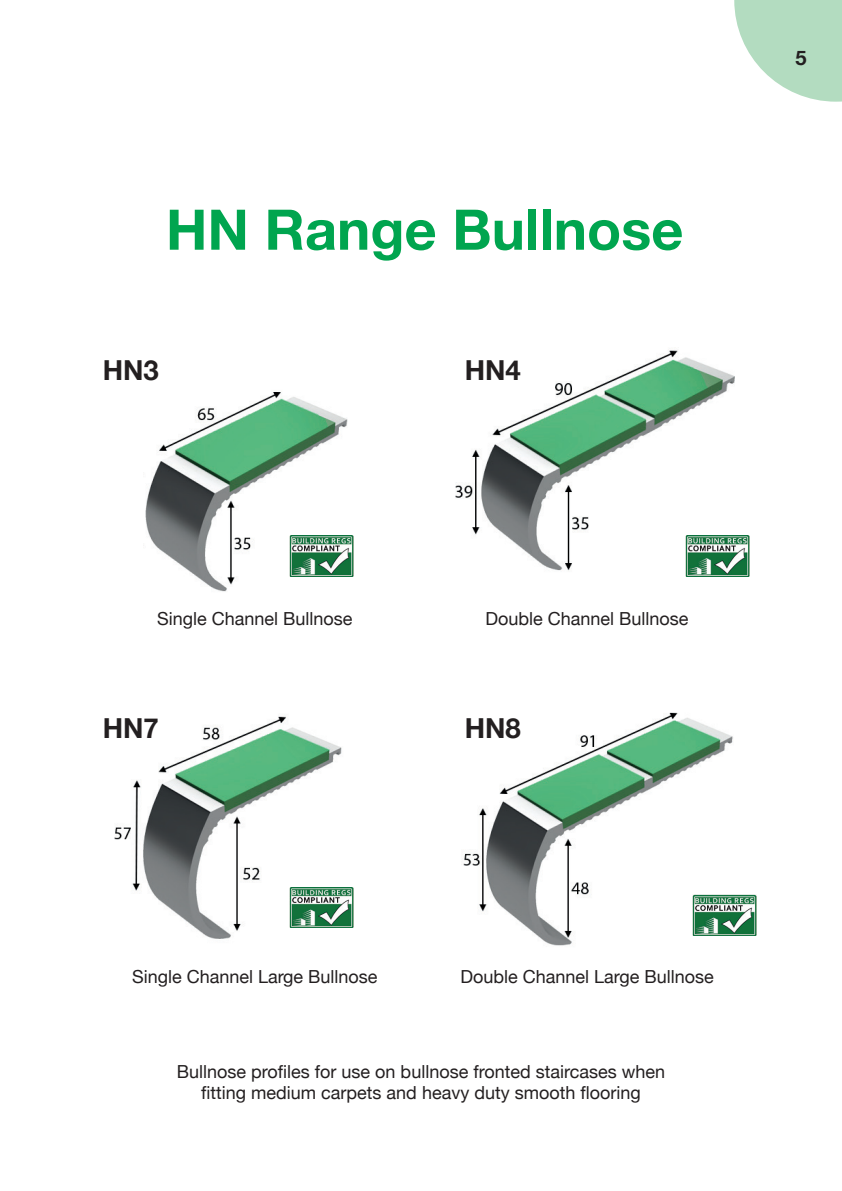
<style>
.page{position:relative;width:842px;height:1191px;background:#fff}
.page>*{position:absolute;margin:0;border:0;box-sizing:border-box;transform-origin:0 0}
.t1{font:700 56px "Helvetica Neue";color:#00a54f}
.t2{font:700 27.6px "Helvetica Neue";color:#231f20}
.t3{font:700 20px "Helvetica Neue";color:#231f20}
.t4{font:18px/21.6px "Helvetica Neue";color:#231f20;text-align:center}
</style>
<div class="page">
<img style="left:463px;top:712px;width:270px;height:234px">
<img style="left:455px;top:350px;width:279px;height:227px">
<svg style="left:734px;top:0;width:108px;height:102px"></svg>
<img style="left:114px;top:716px;width:228px;height:223px">
<img style="left:145px;top:392px;width:204px;height:200px">
<img style="left:289px;top:535px;width:65px;height:41px">
<img style="left:686px;top:535px;width:64px;height:41px">
<img style="left:289px;top:887px;width:65px;height:41px">
<img style="left:693px;top:895px;width:64px;height:41px">
<h1 class="t1" style="left:166px;top:186px;width:519px">HN Range Bullnose</h1>
<h2 class="t2" style="left:103px;top:349px;width:58px">HN3</h2>
<h2 class="t2" style="left:465px;top:349px;width:58px">HN4</h2>
<p class="t3" style="left:795px;top:42px;width:13px">5</p>
<p class="t4" style="left:157px;top:609px;width:197px">Single Channel Bullnose</p>
<h2 class="t2" style="left:103px;top:706px;width:58px">HN7</h2>
<p class="t4" style="left:486px;top:609px;width:205px">Double Channel Bullnose</p>
<h2 class="t2" style="left:465px;top:706px;width:58px">HN8</h2>
<p class="t4" style="left:132px;top:966px;width:247px">Single Channel Large Bullnose</p>
<p class="t4" style="left:460px;top:966px;width:255px">Double Channel Large Bullnose</p>
<p class="t4" style="left:177px;top:1061px;width:490px">Bullnose profiles for use on bullnose fronted staircases when fitting medium carpets and heavy duty smooth flooring</p>
</div>
